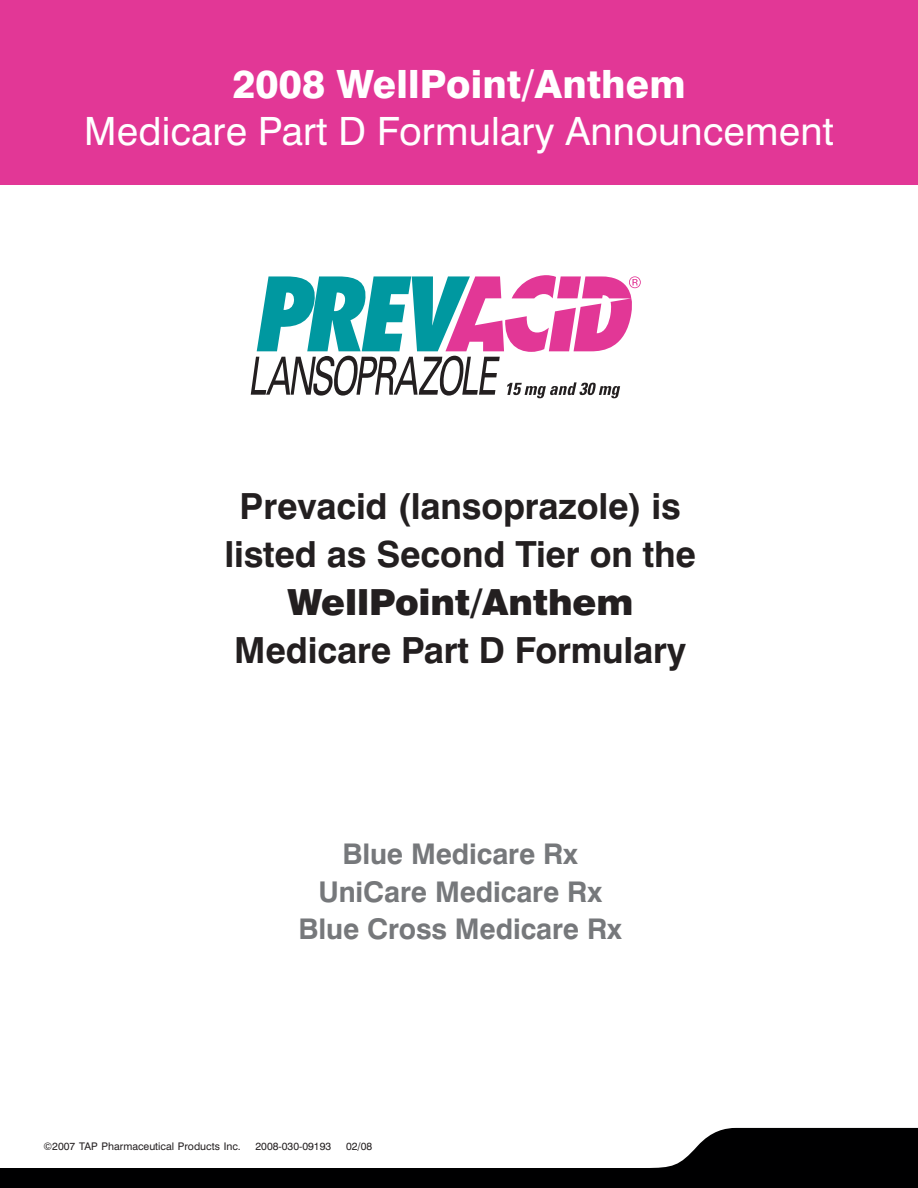
<style>
.page{position:relative;width:918px;height:1188px;background:#fff}
.page>*{position:absolute;margin:0;border:0;box-sizing:border-box;transform-origin:0 0}
.t1{font:39px/46.5px "Swiss 721 BT";letter-spacing:.005em;color:#fff;text-align:center}
.t2{font:700 36px/48px "Swiss 721 BT";letter-spacing:-.005em;color:#231f20;text-align:center}
.t3{font:700 28.5px "Swiss 721 BT";letter-spacing:-.005em;color:#76787b}
.t4{font:10.5px "Swiss 721 BT";color:#231f20}
.s1{font-weight:800}
.s2{font-weight:900}
</style>
<div class="page">
<div style="left:0;top:0;width:918px;height:184px;background:#e23796"></div>
<svg style="left:251px;top:275px;width:390px;height:123px"></svg>
<svg style="left:0;top:1128px;width:918px;height:60px"></svg>
<p class="t1" style="left:84px;top:61px;width:751px"><span class="s1">2008 WellPoint/Anthem<br></span>Medicare Part D Formulary Announcement</p>
<p class="t2" style="left:224px;top:482px;width:473px">Prevacid (lansoprazole) is listed as Second Tier on the<br><span class="s2">WellPoint/Anthem</span></p>
<p class="t2" style="left:234px;top:626px;width:454px">Medicare Part D Formulary</p>
<p class="t3" style="left:342px;top:837px;width:237px">Blue Medicare Rx</p>
<p class="t3" style="left:318px;top:874px;width:285px">UniCare Medicare Rx</p>
<p class="t3" style="left:299px;top:912px;width:325px">Blue Cross Medicare Rx</p>
<p class="t4" style="left:44px;top:1140px;width:199px">©2007 TAP Pharmaceutical Products Inc.</p>
<p class="t4" style="left:256px;top:1140px;width:77px">2008-030-09193</p>
<p class="t4" style="left:346px;top:1140px;width:28px">02/08</p>
</div>
